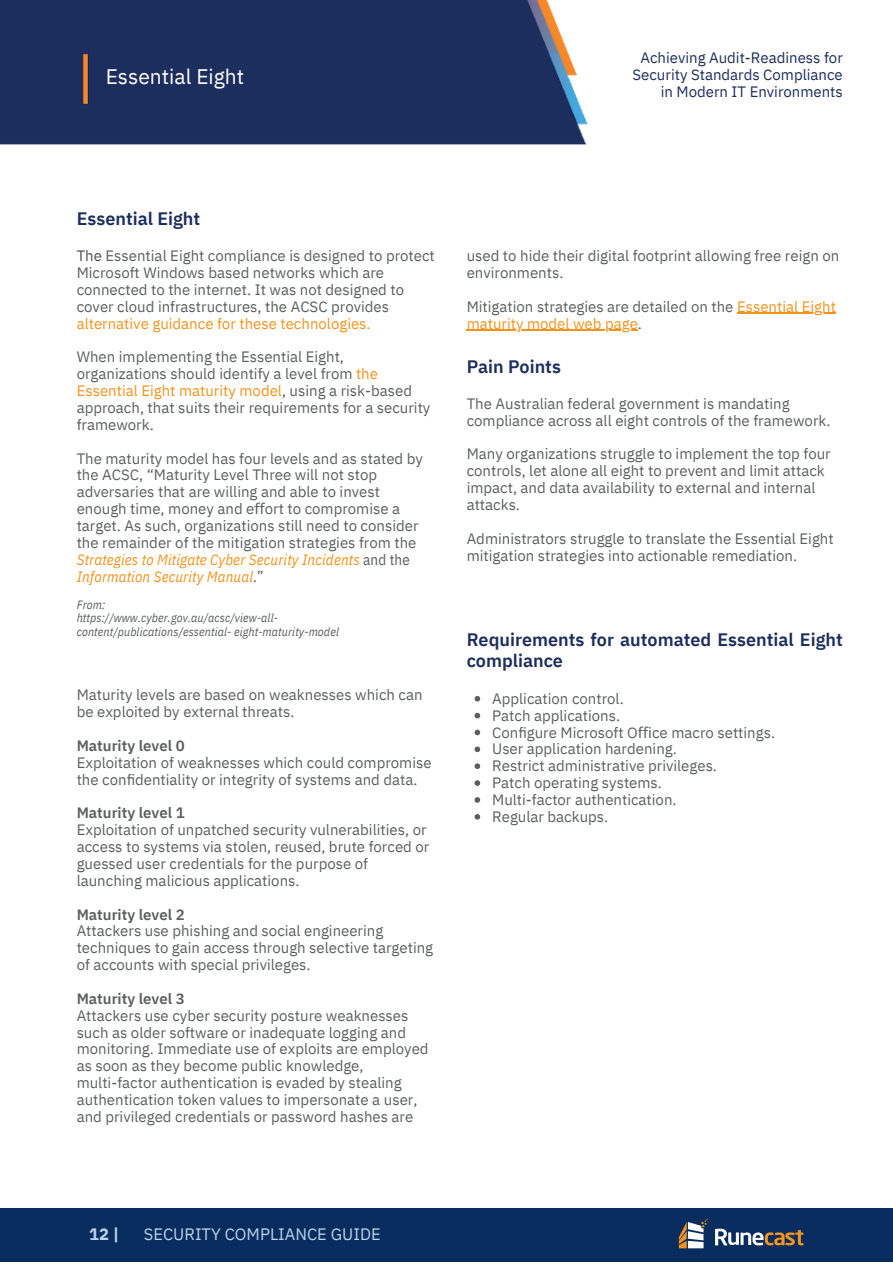
<style>
.page{position:relative;width:893px;height:1264px;background:#fff}
.page>*{position:absolute;margin:0;border:0;box-sizing:border-box;transform-origin:0 0}
.t1{font:21px "IBM Plex Sans";color:#fff}
.t2{font:600 18px/21.3px "IBM Plex Sans";color:#1c2e5d}
.t3{font:16.5px "IBM Plex Sans";color:#bad4ea}
.t4{font:700 16.5px "IBM Plex Sans";color:#bad4ea}
.t5{font:15px/16.8px "IBM Plex Sans";color:#5c5f5f}
.t6{font:15px/16.8px "IBM Plex Sans";color:#1c2e5d;text-align:right}
.t7{font:italic 15px/16.8px "IBM Plex Sans Cond";letter-spacing:.01em;color:#f3931f}
.t8{font:600 15px "IBM Plex Sans";color:#5c5f5f}
.t9{font:italic 12px/13.5px "IBM Plex Sans Cond";letter-spacing:.01em;color:#5c5f5f}
.s1{color:#4c4d4c}
.s2{color:#f3931f}
.s3{font-family:"Noto Sans"}
.s4{font-style:normal;color:#5c5f5f}
</style>
<div class="page">
<div style="left:0;top:0;width:588px;height:145px;background:#1c2e5d"></div>
<svg style="left:474px;top:696px;width:6px;height:5px"></svg>
<svg style="left:474px;top:712px;width:6px;height:6px"></svg>
<svg style="left:474px;top:729px;width:6px;height:6px"></svg>
<svg style="left:474px;top:746px;width:6px;height:6px"></svg>
<svg style="left:474px;top:763px;width:6px;height:6px"></svg>
<svg style="left:474px;top:780px;width:6px;height:6px"></svg>
<svg style="left:474px;top:797px;width:6px;height:5px"></svg>
<svg style="left:474px;top:814px;width:6px;height:5px"></svg>
<hr style="left:737px;top:313px;width:98px;height:1px;background:#f3931f">
<hr style="left:466px;top:330px;width:172px;height:1px;background:#f3931f">
<div style="left:0;top:1208px;width:892px;height:54px;background:#082c5e"></div>
<svg style="left:715px;top:1228px;width:88px;height:17px"></svg>
<svg style="left:678px;top:1219px;width:29px;height:29px"></svg>
<p class="t1" style="left:106px;top:62px;width:140px">Essential Eight</p>
<p class="t6" style="left:632px;top:49px;width:212px">Achieving Audit-Readiness for<br>Security Standards Compliance in Modern IT Environments</p>
<p class="t2" style="left:77px;top:207px;width:125px">Essential Eight</p>
<p class="t5" style="left:77px;top:247px;width:359px"><span class="s1">The</span> Essential Eight compliance is designed to protect Microsoft Windows based networks which are connected to the internet. It was not designed to cover cloud infrastructures, the ACSC provides <span class="s2">alternative guidance for these technologies.</span></p>
<p class="t5" style="left:77px;top:348px;width:269px">When implementing the Essential Eight,</p>
<p class="t5" style="left:77px;top:365px;width:303px">organizations should identify a level from <span class="s2">the</span></p>
<p class="t5" style="left:77px;top:382px;width:355px"><span class="s2">Essential Eight maturity model</span>, using a risk-based approach, that suits their requirements for a security framework.</p>
<p class="t5" style="left:77px;top:449px;width:348px">The maturity model has four levels and as stated by the ACSC, “Maturity Level Three will not stop adversaries that are willing and able to invest</p>
<p class="t5" style="left:77px;top:500px;width:343px">enough time, money and e<span class="s3">ff</span>ort to compromise a target. As such, organizations still need to consider the remainder of the mitigation strategies from the</p>
<p class="t7" style="left:77px;top:551px;width:335px">Strategies to Mitigate Cyber Security Incidents <span class="s4">and the<br></span>Information Security Manual<span class="s4">.”</span></p>
<p class="t9" style="left:77px;top:597px;width:30px">From:</p>
<p class="t9" style="left:77px;top:611px;width:264px">https://www.cyber.gov.au/acsc/view-all&shy;content/publications/essential- eight-maturity-model</p>
<p class="t5" style="left:77px;top:686px;width:347px">Maturity levels are based on weaknesses which can be exploited by external threats.</p>
<p class="t8" style="left:77px;top:735px;width:109px">Maturity level 0</p>
<p class="t5" style="left:77px;top:753px;width:356px">Exploitation of weaknesses which could compromise the confidentiality or integrity of systems and data.</p>
<p class="t8" style="left:77px;top:803px;width:109px">Maturity level 1</p>
<p class="t5" style="left:77px;top:821px;width:354px">Exploitation of unpatched security vulnerabilities, or access to systems via stolen, reused, brute forced or guessed user credentials for the purpose of</p>
<p class="t5" style="left:77px;top:871px;width:224px">launching malicious applications.</p>
<p class="t8" style="left:77px;top:904px;width:109px">Maturity level 2</p>
<p class="t5" style="left:77px;top:922px;width:358px">Attackers use phishing and social engineering techniques to gain access through selective targeting of accounts with special privileges.</p>
<p class="t8" style="left:77px;top:988px;width:109px">Maturity level 3</p>
<p class="t5" style="left:77px;top:1006px;width:333px">Attackers use cyber security posture weaknesses</p>
<p class="t5" style="left:77px;top:1023px;width:353px">such as older software or inadequate logging and monitoring. Immediate use of exploits are employed as soon as they become public knowledge,</p>
<p class="t5" style="left:77px;top:1074px;width:342px">multi-factor authentication is evaded by stealing authentication token values to impersonate a user, and privileged credentials or password hashes are</p>
<p class="t5" style="left:466px;top:247px;width:374px">used to hide their digital footprint allowing free reign on environments.</p>
<p class="t5" style="left:466px;top:298px;width:371px">Mitigation strategies are detailed on the <span class="s2">Essential Eight maturity model web page</span>.</p>
<p class="t2" style="left:466px;top:355px;width:96px">Pain Points</p>
<p class="t5" style="left:466px;top:394px;width:365px">The Australian federal government is mandating compliance across all eight controls of the framework.</p>
<p class="t5" style="left:466px;top:445px;width:365px">Many organizations struggle to implement the top four controls, let alone all eight to prevent and limit attack impact, and data availability to external and internal attacks.</p>
<p class="t5" style="left:466px;top:529px;width:368px">Administrators struggle to translate the Essential Eight mitigation strategies into actionable remediation.</p>
<p class="t2" style="left:466px;top:628px;width:377px">Requirements for automated Essential Eight compliance</p>
<p class="t5" style="left:492px;top:689px;width:133px">Application control.</p>
<p class="t5" style="left:492px;top:706px;width:129px">Patch applications.</p>
<p class="t5" style="left:492px;top:723px;width:284px">Configure Microsoft O<span class="s3">ffi</span>ce macro settings.</p>
<p class="t5" style="left:492px;top:740px;width:186px">User application hardening.</p>
<p class="t5" style="left:492px;top:757px;width:226px">Restrict administrative privileges.</p>
<p class="t5" style="left:492px;top:774px;width:171px">Patch operating systems.</p>
<p class="t5" style="left:492px;top:791px;width:186px">Multi-factor authentication.</p>
<p class="t5" style="left:492px;top:807px;width:118px">Regular backups.</p>
<p class="t4" style="left:89px;top:1222px;width:32px">12 |</p>
<p class="t3" style="left:144px;top:1222px;width:238px">SECURITY COMPLIANCE GUIDE</p>
</div>
